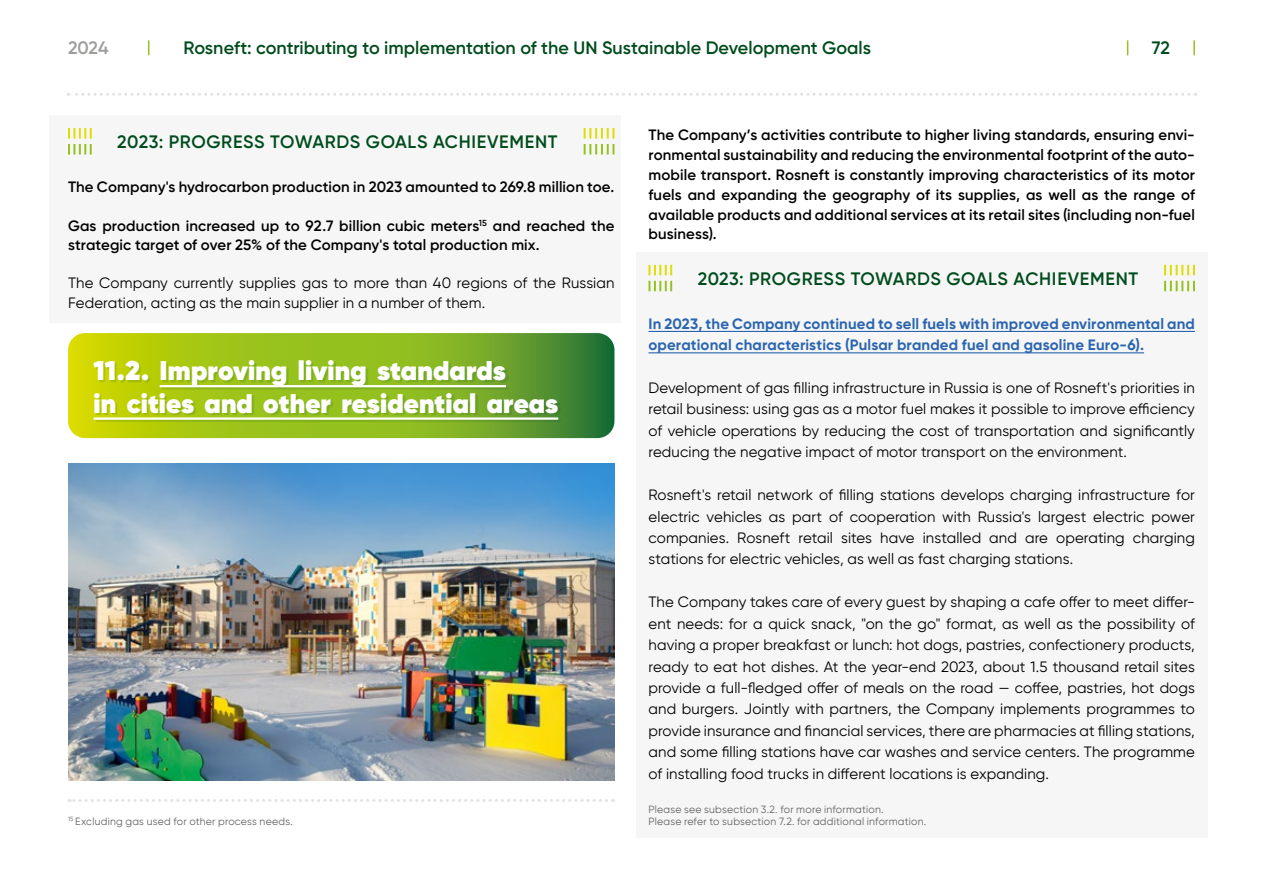
<style>
.page{position:relative;width:1263px;height:893px;background:#fff}
.page>*{position:absolute;margin:0;border:0;box-sizing:border-box;transform-origin:0 0}
.t1{font:800 27px/32.4px "Gilroy";letter-spacing:.005em;color:#fff}
.t2{font:600 18px "Gilroy";letter-spacing:.03em;color:#004c1d}
.t3{font:600 18px "Gilroy";letter-spacing:.005em;color:#004c1d}
.t4{font:600 18px "Gilroy";color:#9d9d9c}
.t5{font:15px/21.5px "Gilroy";letter-spacing:.005em;color:#000;text-align:justify}
.t6{font:600 15px/19.8px "Gilroy";letter-spacing:.01em;color:#000}
.t7{font:700 15px/21.5px "Gilroy";letter-spacing:.01em;color:#2b65af}
.t8{font:10.5px/12.5px "Gilroy";letter-spacing:.02em;color:#646363}
</style>
<div class="page">
<img style="left:68px;top:464px;width:546px;height:316px">
<hr style="left:648px;top:331px;width:547px;height:1px;background:#2b65af">
<hr style="left:648px;top:352px;width:496px;height:1px;background:#2b65af">
<svg style="left:69px;top:799px;width:544px;height:3px"></svg>
<svg style="left:68px;top:333px;width:546px;height:105px;background:#88b31f"></svg>
<div style="left:96px;top:362px;width:465px;height:60px;background:#004c1d;opacity:.15"></div>
<hr style="left:160px;top:385px;width:346px;height:2px;background:#fff">
<hr style="left:94px;top:417px;width:464px;height:3px;background:#fff">
<svg style="left:68px;top:128px;width:24px;height:27px"></svg>
<svg style="left:584px;top:128px;width:30px;height:27px"></svg>
<svg style="left:648px;top:281px;width:24px;height:10px"></svg>
<svg style="left:648px;top:265px;width:24px;height:10px"></svg>
<svg style="left:1164px;top:265px;width:31px;height:10px"></svg>
<svg style="left:1164px;top:281px;width:31px;height:10px"></svg>
<svg style="left:68px;top:93px;width:1121px;height:3px"></svg>
<svg style="left:1193px;top:40px;width:2px;height:15px"></svg>
<svg style="left:1127px;top:40px;width:1px;height:15px"></svg>
<svg style="left:148px;top:40px;width:1px;height:15px"></svg>
<p class="t4" style="left:68px;top:37px;width:42px">2024</p>
<p class="t3" style="left:183px;top:37px;width:689px">Rosneft: contributing to implementation of the UN Sustainable Development Goals</p>
<p class="t3" style="left:1152px;top:37px;width:20px">72</p>
<p class="t2" style="left:117px;top:130px;width:442px">2023: PROGRESS TOWARDS GOALS ACHIEVEMENT</p>
<p class="t6" style="left:68px;top:177px;width:548px">The Company's hydrocarbon production in 2023 amounted to 269.8 million toe.</p>
<p class="t6" style="left:68px;top:216px;width:548px;line-height:19.2px">Gas production increased up to 92.7 billion cubic meters<sup>15</sup> and reached the strategic target of over 25% of the Company's total production mix.</p>
<p class="t5" style="left:68px;top:273px;width:548px;line-height:19.2px">The Company currently supplies gas to more than 40 regions of the Russian<br>Federation, acting as the main supplier in a number of them.</p>
<h1 class="t1" style="left:94px;top:354px;width:466px">11.2. Improving living standards<br>in cities and other residential areas</h1>
<p class="t8" style="left:68px;top:815px;width:226px"><sup>15</sup> Excluding gas used for other process needs.</p>
<p class="t6" style="left:648px;top:125px;width:548px;text-align:justify">The Company’s activities contribute to higher living standards, ensuring envi&shy;ronmental sustainability and reducing the environmental footprint of the auto&shy;mobile transport. Rosneft is constantly improving characteristics of its motor fuels and expanding the geography of its supplies, as well as the range of available products and additional services at its retail sites (including non-fuel business).</p>
<p class="t2" style="left:698px;top:267px;width:442px">2023: PROGRESS TOWARDS GOALS ACHIEVEMENT</p>
<p class="t7" style="left:648px;top:313px;width:548px">In 2023, the Company continued to sell fuels with improved environmental and operational characteristics (Pulsar branded fuel and gasoline Euro-6).</p>
<p class="t5" style="left:648px;top:377px;width:548px">Development of gas filling infrastructure in Russia is one of Rosneft's priorities in retail business: using gas as a motor fuel makes it possible to improve efficiency of vehicle operations by reducing the cost of transportation and significantly reducing the negative impact of motor transport on the environment.</p>
<p class="t5" style="left:648px;top:484px;width:548px">Rosneft's retail network of filling stations develops charging infrastructure for electric vehicles as part of cooperation with Russia's largest electric power companies. Rosneft retail sites have installed and are operating charging stations for electric vehicles, as well as fast charging stations.</p>
<p class="t5" style="left:648px;top:591px;width:548px">The Company takes care of every guest by shaping a cafe offer to meet differ&shy;ent needs: for a quick snack, "on the go" format, as well as the possibility of having a proper breakfast or lunch: hot dogs, pastries, confectionery products, ready to eat hot dishes. At the year-end 2023, about 1.5 thousand retail sites provide a full-fledged offer of meals on the road — coffee, pastries, hot dogs and burgers. Jointly with partners, the Company implements programmes to provide insurance and financial services, there are pharmacies at filling stations, and some filling stations have car washes and service centers. The programme of installing food trucks in different locations is expanding.</p>
<p class="t8" style="left:648px;top:802px;width:279px">Please see subsection 3.2. for more information.<br>Please refer to subsection 7.2. for additional information.</p>
</div>
